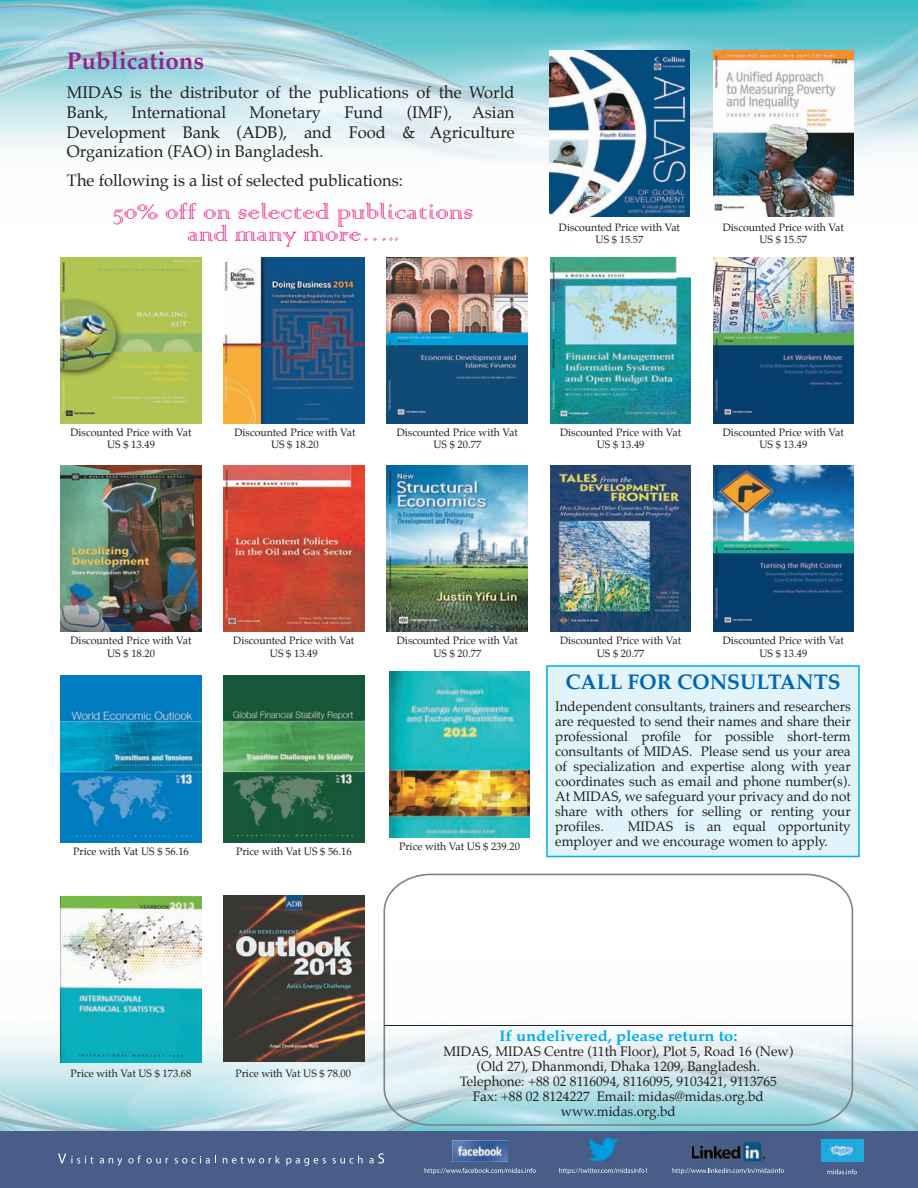
<style>
.page{position:relative;width:918px;height:1188px;background:#fff}
.page>*{position:absolute;margin:0;border:0;box-sizing:border-box;transform-origin:0 0}
.t1{font:27px/22.5px "Colonna";color:#ed3896;text-align:center}
.t2{font:700 24px "Palatino";color:#90268f}
.t3{font:700 21px "Palatino";color:#0166b3}
.t4{font:16.5px/19.8px "Palatino";color:#231f20}
.t5{font:700 15px "Palatino";color:#00aeef;scale:1.1 1}
.t6{font:13.5px/15px "Palatino";color:#231f20;text-align:center}
.t7{font:10.5px/12.6px "Palatino";color:#231f20;text-align:center}
</style>
<div class="page">
<img style="left:0;top:0;width:917px;height:162px">
<img style="left:0;top:961px;width:917px;height:170px">
<div style="left:546px;top:665px;width:314px;height:192px;background:#e1f4fc"></div>
<div style="left:0;top:1131px;width:917px;height:57px;background:#485e88"></div>
<svg style="left:383px;top:874px;width:470px;height:252px"></svg>
<hr style="left:384px;top:1025px;width:468px;height:1px;background:#231f20">
<img style="left:453px;top:1140px;width:55px;height:21px">
<img style="left:821px;top:1140px;width:42px;height:21px">
<svg style="left:425px;top:1168px;width:111px;height:6px"></svg>
<svg style="left:559px;top:1168px;width:88px;height:6px"></svg>
<svg style="left:673px;top:1168px;width:111px;height:6px"></svg>
<svg style="left:827px;top:1169px;width:30px;height:5px"></svg>
<img style="left:589px;top:1137px;width:28px;height:24px">
<svg style="left:58px;top:1153px;width:35px;height:11px"></svg>
<svg style="left:100px;top:1158px;width:22px;height:8px"></svg>
<svg style="left:128px;top:1155px;width:13px;height:9px"></svg>
<svg style="left:147px;top:1158px;width:21px;height:6px"></svg>
<svg style="left:175px;top:1156px;width:41px;height:8px"></svg>
<svg style="left:223px;top:1156px;width:57px;height:8px"></svg>
<svg style="left:286px;top:1158px;width:40px;height:8px"></svg>
<svg style="left:332px;top:1156px;width:31px;height:8px"></svg>
<svg style="left:369px;top:1153px;width:15px;height:11px"></svg>
<img style="left:692px;top:1142px;width:72px;height:19px">
<img style="left:549px;top:51px;width:141px;height:166px">
<img style="left:713px;top:51px;width:141px;height:166px">
<img style="left:61px;top:257px;width:140px;height:166px">
<img style="left:224px;top:257px;width:140px;height:166px">
<img style="left:387px;top:257px;width:140px;height:166px">
<img style="left:61px;top:896px;width:140px;height:167px">
<img style="left:61px;top:676px;width:140px;height:166px">
<img style="left:224px;top:676px;width:140px;height:166px">
<img style="left:389px;top:672px;width:141px;height:166px">
<img style="left:224px;top:895px;width:140px;height:166px">
<img style="left:713px;top:466px;width:141px;height:166px">
<img style="left:550px;top:257px;width:140px;height:166px">
<img style="left:224px;top:466px;width:140px;height:166px">
<img style="left:713px;top:257px;width:141px;height:166px">
<img style="left:61px;top:466px;width:140px;height:166px">
<img style="left:550px;top:466px;width:140px;height:166px">
<img style="left:387px;top:466px;width:140px;height:166px">
<p class="t2" style="left:67px;top:40px;width:139px">Publications</p>
<p class="t4" style="left:67px;top:82px;width:449px">MIDAS is the distributor of the publications of the World<br>Bank,</p>
<p class="t4" style="left:67px;top:102px;width:449px;text-align:justify;text-indent:340px">(IMF), Asian Development Bank (ADB), and Food &amp; Agriculture Organization (FAO) in Bangladesh.</p>
<p class="t4" style="left:67px;top:171px;width:337px">The following is a list of selected publications:</p>
<p class="t4" style="left:132px;top:102px;width:96px">International</p>
<p class="t4" style="left:250px;top:102px;width:73px">Monetary</p>
<p class="t4" style="left:344px;top:102px;width:40px">Fund</p>
<p class="t1" style="left:113px;top:200px;width:362px">50% off on selected publications and many more…..</p>
<p class="t7" style="left:559px;top:221px;width:123px">Discounted Price with Vat<br>US $ 15.57</p>
<p class="t7" style="left:723px;top:221px;width:123px">Discounted Price with Vat<br>US $ 15.57</p>
<p class="t7" style="left:70px;top:426px;width:123px">Discounted Price with Vat<br>US $ 13.49</p>
<p class="t7" style="left:234px;top:426px;width:123px">Discounted Price with Vat<br>US $ 18.20</p>
<p class="t7" style="left:397px;top:426px;width:123px">Discounted Price with Vat<br>US $ 20.77</p>
<p class="t7" style="left:560px;top:426px;width:123px">Discounted Price with Vat<br>US $ 13.49</p>
<p class="t7" style="left:723px;top:426px;width:123px">Discounted Price with Vat<br>US $ 13.49</p>
<p class="t7" style="left:71px;top:634px;width:123px">Discounted Price with Vat<br>US $ 18.20</p>
<p class="t7" style="left:233px;top:634px;width:123px">Discounted Price with Vat<br>US $ 13.49</p>
<p class="t7" style="left:397px;top:634px;width:123px">Discounted Price with Vat<br>US $ 20.77</p>
<p class="t7" style="left:560px;top:634px;width:123px">Discounted Price with Vat<br>US $ 20.77</p>
<p class="t7" style="left:723px;top:634px;width:123px">Discounted Price with Vat<br>US $ 13.49</p>
<p class="t7" style="left:73px;top:845px;width:117px">Price with Vat US $ 56.16</p>
<p class="t7" style="left:236px;top:845px;width:117px">Price with Vat US $ 56.16</p>
<p class="t7" style="left:399px;top:840px;width:122px">Price with Vat US $ 239.20</p>
<p class="t3" style="left:565px;top:663px;width:277px">CALL FOR CONSULTANTS</p>
<p class="t6" style="left:555px;top:699px;width:297px;text-align:justify">Independent consultants, trainers and researchers are requested to send their names and share their professional profile for possible short-term consultants of MIDAS. Please send us your area of specialization and expertise along with year coordinates such as email and phone number(s).<br>At MIDAS, we safeguard your privacy and do not share with others for selling or renting your profiles.</p>
<p class="t6" style="left:555px;top:819px;width:297px;text-align:left;text-indent:72px">MIDAS is an equal opportunity employer and we encourage women to apply.</p>
<p class="t7" style="left:71px;top:1067px;width:122px">Price with Vat US $ 173.68</p>
<p class="t7" style="left:236px;top:1067px;width:117px">Price with Vat US $ 78.00</p>
<p class="t5" style="left:499px;top:1023px;width:218px">If undelivered, please return to:</p>
<p class="t6" style="left:443px;top:1044px;width:352px">MIDAS, MIDAS Centre (11th Floor), Plot 5, Road 16 (New) (Old 27), Dhanmondi, Dhaka 1209, Bangladesh.<br>Telephone: +88 02 8116094, 8116095, 9103421, 9113765<br>Fax: +88 02 8124227 Email: midas@midas.org.bd www.midas.org.bd</p>
</div>
